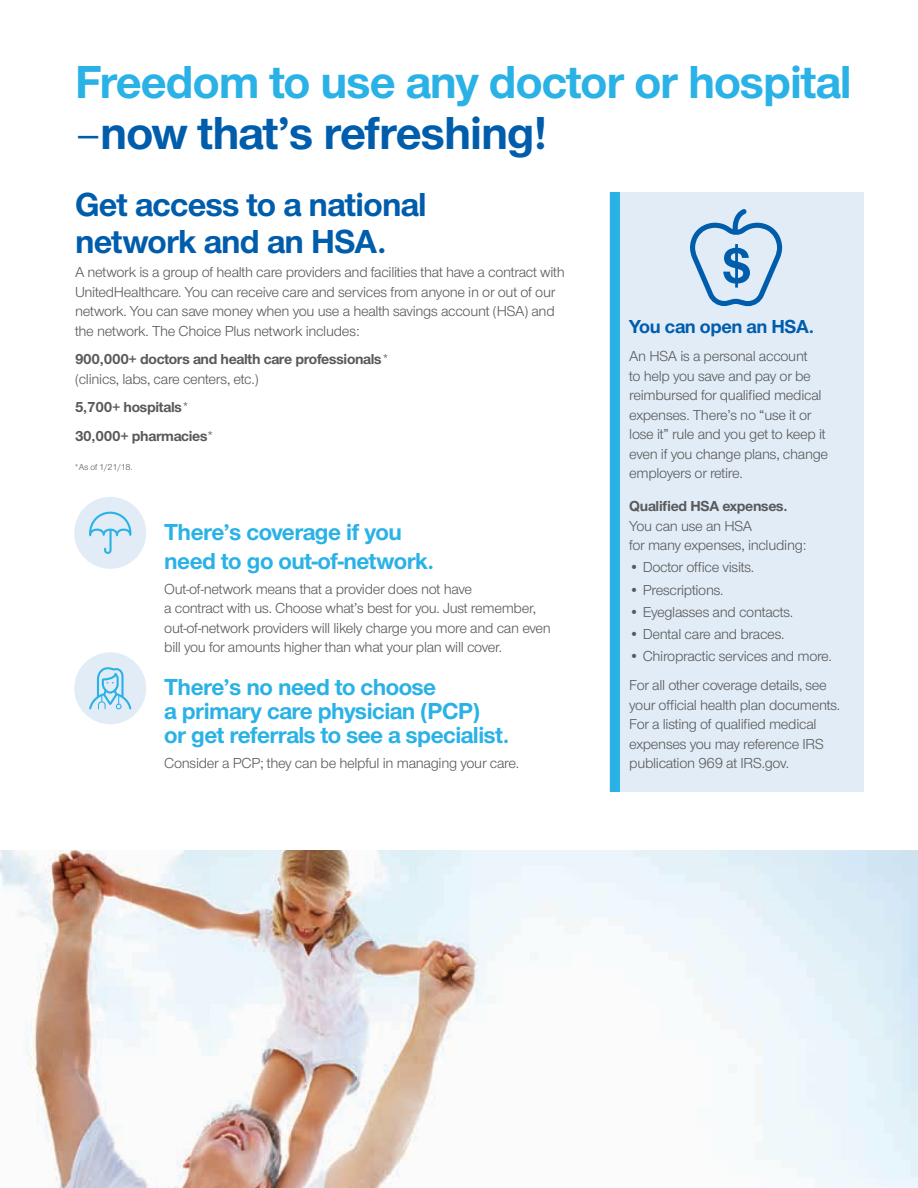
<style>
.page{position:relative;width:918px;height:1188px;background:#fff}
.page>*{position:absolute;margin:0;border:0;box-sizing:border-box;transform-origin:0 0}
.t1{font:700 48px/51px "UHC Sans";letter-spacing:-.02em;color:#2ab2e7}
.t2{font:700 34.5px/37.5px "UHC Sans";letter-spacing:-.02em;color:#005dac}
.t3{font:700 24px/24px "UHC Sans";letter-spacing:-.02em;color:#2ab2e7}
.t4{font:700 19.5px "UHC Sans";letter-spacing:-.02em;color:#005dac}
.t5{font:15px/19.5px "UHC Sans";letter-spacing:-.02em;color:#58595b}
.t6{font:700 15px/19.5px "UHC Sans";letter-spacing:-.02em;color:#58595b}
.t7{font:9px "UHC Sans";letter-spacing:-.02em;color:#58595b}
.s1{font-weight:400;color:#005dac}
.s2{color:#005dac}
.s3{font-weight:400}
</style>
<div class="page">
<div style="left:74px;top:497px;width:72px;height:72px;background:#e2ecf6;border-radius:50%"></div>
<svg style="left:89px;top:512px;width:42px;height:42px"></svg>
<div style="left:74px;top:652px;width:72px;height:72px;background:#e2ecf6;border-radius:50%"></div>
<svg style="left:89px;top:667px;width:42px;height:43px"></svg>
<div style="left:610px;top:192px;width:254px;height:600px;background:#e2ecf6"></div>
<div style="left:610px;top:192px;width:10px;height:600px;background:#2ab2e7"></div>
<svg style="left:690px;top:209px;width:92px;height:97px"></svg>
<img style="left:0;top:850px;width:918px;height:338px">
<h1 class="t1" style="left:75px;top:55px;width:778px">Freedom to use any doctor or hospital <span class="s1">–</span><span class="s2">now that’s refreshing!</span></h1>
<h2 class="t2" style="left:75px;top:184px;width:353px">Get access to a national network and an HSA.</h2>
<p class="t5" style="left:75px;top:262px;width:491px">A network is a group of health care providers and facilities that have a contract with UnitedHealthcare. You can receive care and services from anyone in or out of our network. You can save money when you use a health savings account (HSA) and the network. The Choice Plus network includes:</p>
<p class="t6" style="left:75px;top:349px;width:316px">900,000+ doctors and health care professionals<span class="s3">* (clinics, labs, care centers, etc.)</span></p>
<p class="t6" style="left:75px;top:392px;width:141px;line-height:28.5px">5,700+ hospitals<span class="s3">*<br></span>30,000+ pharmacies<span class="s3">*</span></p>
<p class="t7" style="left:74px;top:461px;width:60px">*As of 1/21/18.</p>
<h3 class="t3" style="left:164px;top:516px;width:271px;line-height:29.2px">There’s coverage if you need to go out-of-network.</h3>
<p class="t5" style="left:164px;top:579px;width:388px">Out-of-network means that a provider does not have<br>a contract with us. Choose what’s best for you. Just remember, out-of-network providers will likely charge you more and can even bill you for amounts higher than what your plan will cover.</p>
<h3 class="t3" style="left:164px;top:675px;width:347px">There’s no need to choose<br>a primary care physician (PCP)<br>or get referrals to see a specialist.</h3>
<p class="t5" style="left:164px;top:753px;width:356px">Consider a PCP; they can be helpful in managing your care.</p>
<h3 class="t4" style="left:629px;top:313px;width:186px">You can open an HSA.</h3>
<p class="t5" style="left:629px;top:346px;width:200px">An HSA is a personal account<br>to help you save and pay or be reimbursed for qualified medical expenses. There’s no “use it or lose it” rule and you get to keep it even if you change plans, change employers or retire.</p>
<p class="t6" style="left:629px;top:496px;width:160px">Qualified HSA expenses.</p>
<p class="t5" style="left:629px;top:515px;width:179px">You can use an HSA<br>for many expenses, including:</p>
<p class="t5" style="left:629px;top:557px;width:126px">• Doctor office visits.</p>
<p class="t5" style="left:629px;top:579px;width:96px">• Prescriptions.</p>
<p class="t5" style="left:629px;top:602px;width:166px">• Eyeglasses and contacts.</p>
<p class="t5" style="left:629px;top:624px;width:157px">• Dental care and braces.</p>
<p class="t5" style="left:629px;top:641px;width:204px;line-height:29px">• Chiropractic services and more.<br>For all other coverage details, see</p>
<p class="t5" style="left:629px;top:694px;width:213px">your official health plan documents.<br>For a listing of qualified medical expenses you may reference IRS publication 969 at IRS.gov.</p>
</div>
